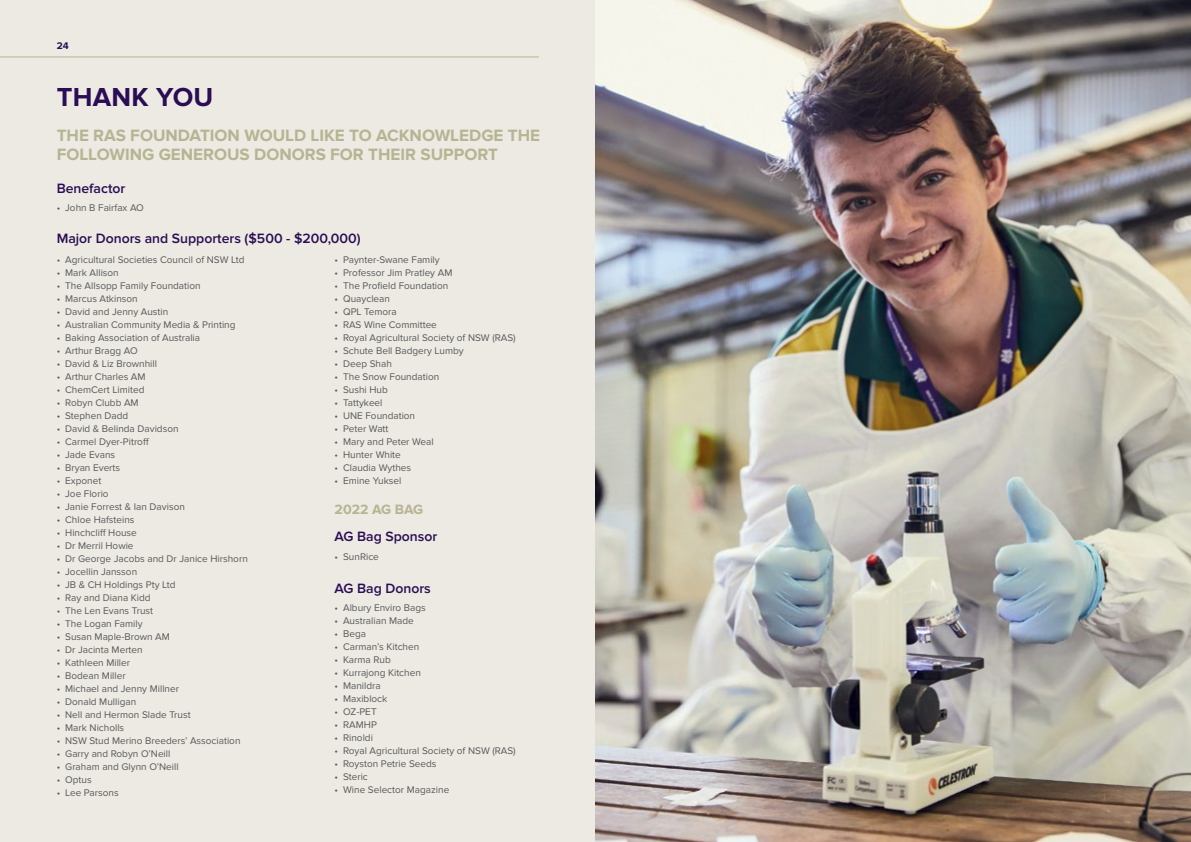
<style>
.page{position:relative;width:1191px;height:842px;background:#fff}
.page>*{position:absolute;margin:0;border:0;box-sizing:border-box;transform-origin:0 0}
.t1{font:700 27px "Proxima Nova";letter-spacing:.01em;color:#2a0d54}
.t2{font:700 17px/19px "Proxima Nova";color:#b6b491}
.t3{font:600 14px "Proxima Nova";color:#2a0d54}
.t4{font:700 14px "Proxima Nova";color:#b6b491}
.t5{font:10px "Proxima Nova";color:#58595b}
.t6{font:700 10px "Proxima Nova";color:#2a0d54}
</style>
<div class="page">
<div style="left:0;top:0;width:595px;height:842px;background:#eceae2"></div>
<hr style="left:0;top:57px;width:538px;height:1px;background:#b6b491">
<img style="left:595px;top:0;width:596px;height:842px">
<p class="t6" style="left:57px;top:40px;width:13px">24</p>
<h1 class="t1" style="left:57px;top:82px;width:158px">THANK YOU</h1>
<h2 class="t2" style="left:57px;top:126px;width:485px">THE RAS FOUNDATION WOULD LIKE TO ACKNOWLEDGE THE<br>FOLLOWING GENEROUS DONORS FOR THEIR SUPPORT</h2>
<h3 class="t3" style="left:57px;top:180px;width:70px">Benefactor</h3>
<p class="t5" style="left:57px;top:202px;width:89px">• John B Fairfax AO</p>
<h3 class="t3" style="left:57px;top:230px;width:305px">Major Donors and Supporters ($500 - $200,000)</h3>
<p class="t5" style="left:57px;top:254px;width:189px">• Agricultural Societies Council of NSW Ltd</p>
<p class="t5" style="left:57px;top:267px;width:64px">• Mark Allison</p>
<p class="t5" style="left:57px;top:280px;width:145px">• The Allsopp Family Foundation</p>
<p class="t5" style="left:57px;top:293px;width:83px">• Marcus Atkinson</p>
<p class="t5" style="left:57px;top:306px;width:113px">• David and Jenny Austin</p>
<p class="t5" style="left:57px;top:319px;width:180px">• Australian Community Media &amp; Printing</p>
<p class="t5" style="left:57px;top:332px;width:145px">• Baking Association of Australia</p>
<p class="t5" style="left:57px;top:345px;width:83px">• Arthur Bragg AO</p>
<p class="t5" style="left:57px;top:358px;width:102px">• David &amp; Liz Brownhill</p>
<p class="t5" style="left:57px;top:371px;width:90px">• Arthur Charles AM</p>
<p class="t5" style="left:57px;top:384px;width:89px">• ChemCert Limited</p>
<p class="t5" style="left:57px;top:397px;width:84px">• Robyn Clubb AM</p>
<p class="t5" style="left:57px;top:410px;width:73px">• Stephen Dadd</p>
<p class="t5" style="left:57px;top:423px;width:123px">• David &amp; Belinda Davidson</p>
<p class="t5" style="left:57px;top:436px;width:94px">• Carmel Dyer-Pitroff</p>
<p class="t5" style="left:57px;top:449px;width:60px">• Jade Evans</p>
<p class="t5" style="left:57px;top:462px;width:65px">• Bryan Everts</p>
<p class="t5" style="left:57px;top:475px;width:46px">• Exponet</p>
<p class="t5" style="left:57px;top:488px;width:53px">• Joe Florio</p>
<p class="t5" style="left:57px;top:501px;width:130px">• Janie Forrest &amp; Ian Davison</p>
<p class="t5" style="left:57px;top:514px;width:79px">• Chloe Hafsteins</p>
<p class="t5" style="left:57px;top:527px;width:82px">• Hinchcliff House</p>
<p class="t5" style="left:57px;top:540px;width:78px">• Dr Merril Howie</p>
<p class="t5" style="left:57px;top:553px;width:193px">• Dr George Jacobs and Dr Janice Hirshorn</p>
<p class="t5" style="left:57px;top:566px;width:82px">• Jocellin Jansson</p>
<p class="t5" style="left:57px;top:579px;width:120px">• JB &amp; CH Holdings Pty Ltd</p>
<p class="t5" style="left:57px;top:592px;width:95px">• Ray and Diana Kidd</p>
<p class="t5" style="left:57px;top:605px;width:98px">• The Len Evans Trust</p>
<p class="t5" style="left:57px;top:618px;width:87px">• The Logan Family</p>
<p class="t5" style="left:57px;top:631px;width:115px">• Susan Maple-Brown AM</p>
<p class="t5" style="left:57px;top:644px;width:87px">• Dr Jacinta Merten</p>
<p class="t5" style="left:57px;top:657px;width:75px">• Kathleen Miller</p>
<p class="t5" style="left:57px;top:670px;width:71px">• Bodean Miller</p>
<p class="t5" style="left:57px;top:683px;width:124px">• Michael and Jenny Millner</p>
<p class="t5" style="left:57px;top:696px;width:81px">• Donald Mulligan</p>
<p class="t5" style="left:57px;top:709px;width:135px">• Nell and Hermon Slade Trust</p>
<p class="t5" style="left:57px;top:722px;width:69px">• Mark Nicholls</p>
<p class="t5" style="left:57px;top:735px;width:185px">• NSW Stud Merino Breeders’ Association</p>
<p class="t5" style="left:57px;top:748px;width:115px">• Garry and Robyn O’Neill</p>
<p class="t5" style="left:57px;top:761px;width:123px">• Graham and Glynn O’Neill</p>
<p class="t5" style="left:57px;top:774px;width:36px">• Optus</p>
<p class="t5" style="left:57px;top:787px;width:63px">• Lee Parsons</p>
<p class="t5" style="left:334px;top:254px;width:107px">• Paynter-Swane Family</p>
<p class="t5" style="left:334px;top:267px;width:119px">• Professor Jim Pratley AM</p>
<p class="t5" style="left:334px;top:280px;width:115px">• The Profield Foundation</p>
<p class="t5" style="left:334px;top:293px;width:57px">• Quayclean</p>
<p class="t5" style="left:334px;top:306px;width:64px">• QPL Temora</p>
<p class="t5" style="left:334px;top:319px;width:104px">• RAS Wine Committee</p>
<p class="t5" style="left:334px;top:332px;width:183px">• Royal Agricultural Society of NSW (RAS)</p>
<p class="t5" style="left:334px;top:345px;width:131px">• Schute Bell Badgery Lumby</p>
<p class="t5" style="left:334px;top:358px;width:59px">• Deep Shah</p>
<p class="t5" style="left:334px;top:371px;width:106px">• The Snow Foundation</p>
<p class="t5" style="left:334px;top:384px;width:55px">• Sushi Hub</p>
<p class="t5" style="left:334px;top:397px;width:49px">• Tattykeel</p>
<p class="t5" style="left:334px;top:410px;width:82px">• UNE Foundation</p>
<p class="t5" style="left:334px;top:423px;width:55px">• Peter Watt</p>
<p class="t5" style="left:334px;top:436px;width:101px">• Mary and Peter Weal</p>
<p class="t5" style="left:334px;top:449px;width:68px">• Hunter White</p>
<p class="t5" style="left:334px;top:462px;width:78px">• Claudia Wythes</p>
<p class="t5" style="left:334px;top:475px;width:68px">• Emine Yuksel</p>
<h3 class="t4" style="left:334px;top:501px;width:90px">2022 AG BAG</h3>
<h3 class="t3" style="left:334px;top:528px;width:104px">AG Bag Sponsor</h3>
<p class="t5" style="left:334px;top:551px;width:46px">• SunRice</p>
<h3 class="t3" style="left:334px;top:580px;width:98px">AG Bag Donors</h3>
<p class="t5" style="left:334px;top:602px;width:93px">• Albury Enviro Bags</p>
<p class="t5" style="left:334px;top:615px;width:81px">• Australian Made</p>
<p class="t5" style="left:334px;top:628px;width:33px">• Bega</p>
<p class="t5" style="left:334px;top:641px;width:86px">• Carman’s Kitchen</p>
<p class="t5" style="left:334px;top:654px;width:58px">• Karma Rub</p>
<p class="t5" style="left:334px;top:667px;width:88px">• Kurrajong Kitchen</p>
<p class="t5" style="left:334px;top:680px;width:48px">• Manildra</p>
<p class="t5" style="left:334px;top:693px;width:54px">• Maxiblock</p>
<p class="t5" style="left:334px;top:706px;width:44px">• OZ-PET</p>
<p class="t5" style="left:334px;top:719px;width:44px">• RAMHP</p>
<p class="t5" style="left:334px;top:732px;width:40px">• Rinoldi</p>
<p class="t5" style="left:334px;top:745px;width:183px">• Royal Agricultural Society of NSW (RAS)</p>
<p class="t5" style="left:334px;top:758px;width:103px">• Royston Petrie Seeds</p>
<p class="t5" style="left:334px;top:771px;width:35px">• Steric</p>
<p class="t5" style="left:334px;top:784px;width:116px">• Wine Selector Magazine</p>
</div>
